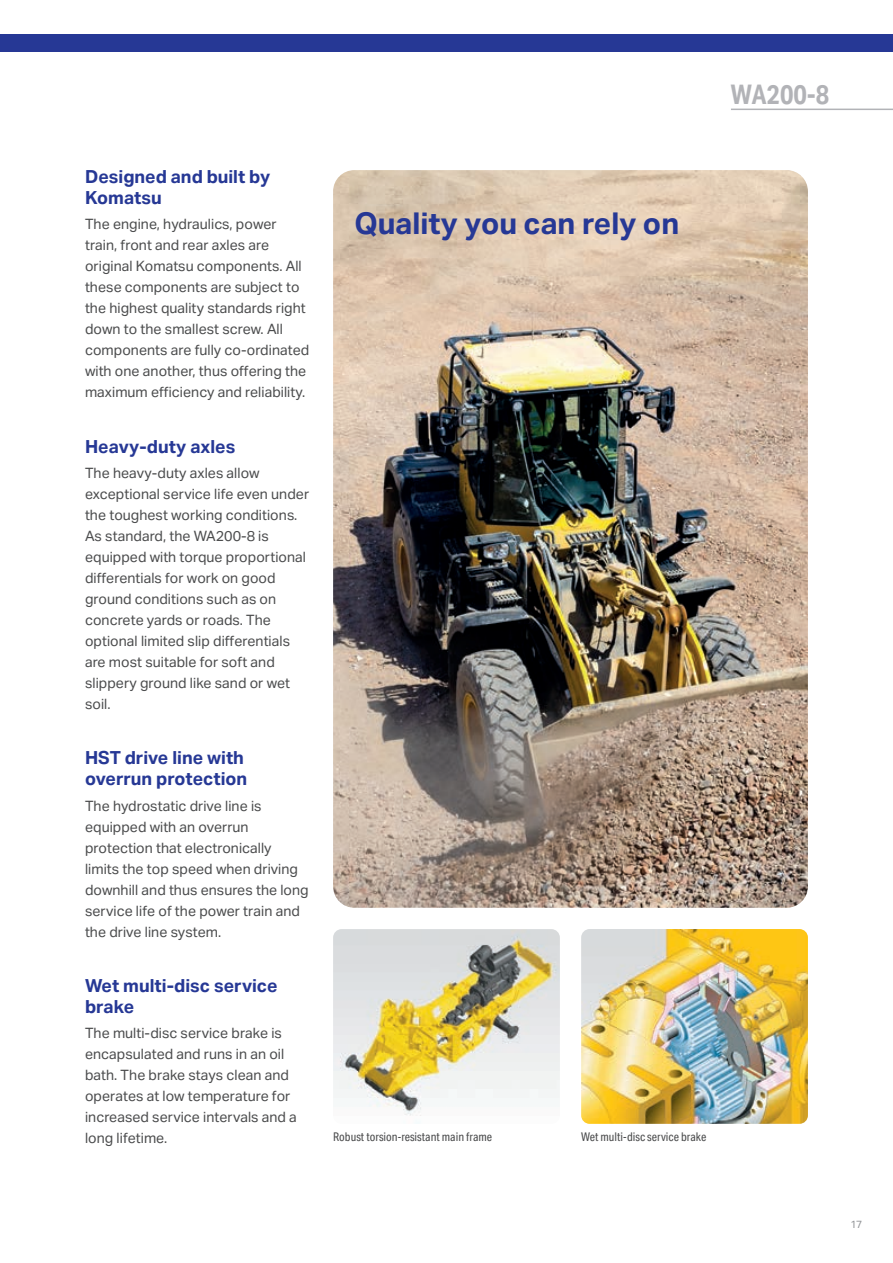
<style>
.page{position:relative;width:893px;height:1263px;background:#fff}
.page>*{position:absolute;margin:0;border:0;box-sizing:border-box;transform-origin:0 0}
.t1{font:700 30px "Aktiv Grotesk";color:#263895}
.t2{font:700 27px "Aktiv Grotesk Cd";color:#b2b3b7}
.t3{font:700 18px/21px "Aktiv Grotesk";color:#263895}
.t4{font:14.25px/21px "Aktiv Grotesk";color:#4b4c4d}
.t5{font:12px "Aktiv Grotesk Cd";color:#4b4c4d}
.t6{font:10.5px "Aktiv Grotesk";color:#939598}
</style>
<div class="page">
<img style="left:581px;top:929px;width:227px;height:195px">
<img style="left:333px;top:170px;width:475px;height:738px">
<img style="left:333px;top:929px;width:227px;height:187px">
<div style="left:0;top:34px;width:893px;height:17px;background:#263895"></div>
<hr style="left:731px;top:109px;width:162px;height:1px;background:#b2b3b7">
<h2 class="t2" style="left:731px;top:79px;width:100px">WA200-8</h2>
<p class="t3" style="left:85px;top:166px;width:187px">Designed and built by<br>Komatsu</p>
<p class="t4" style="left:85px;top:214px;width:226px">The engine, hydraulics, power train, front and rear axles are original Komatsu components. All these components are subject to the highest quality standards right down to the smallest screw. All components are fully co-ordinated with one another, thus offering the maximum efficiency and reliability.</p>
<p class="t3" style="left:85px;top:436px;width:152px">Heavy-duty axles</p>
<p class="t4" style="left:85px;top:462px;width:226px">The heavy-duty axles allow exceptional service life even under the toughest working conditions.<br>As standard, the WA200-8 is equipped with torque proportional differentials for work on good ground conditions such as on concrete yards or roads. The optional limited slip differentials are most suitable for soft and slippery ground like sand or wet soil.</p>
<p class="t3" style="left:85px;top:747px;width:164px">HST drive line with overrun protection</p>
<p class="t4" style="left:85px;top:795px;width:225px">The hydrostatic drive line is equipped with an overrun protection that electronically limits the top speed when driving downhill and thus ensures the long service life of the power train and the drive line system.</p>
<p class="t3" style="left:85px;top:975px;width:194px">Wet multi-disc service brake</p>
<p class="t4" style="left:85px;top:1023px;width:213px">The multi-disc service brake is encapsulated and runs in an oil bath. The brake stays clean and operates at low temperature for increased service intervals and a long lifetime.</p>
<h1 class="t1" style="left:354px;top:206px;width:326px">Quality you can rely on</h1>
<p class="t5" style="left:333px;top:1130px;width:161px">Robust torsion-resistant main frame</p>
<p class="t5" style="left:581px;top:1130px;width:127px">Wet multi-disc service brake</p>
<p class="t6" style="left:850px;top:1218px;width:14px">17</p>
</div>
